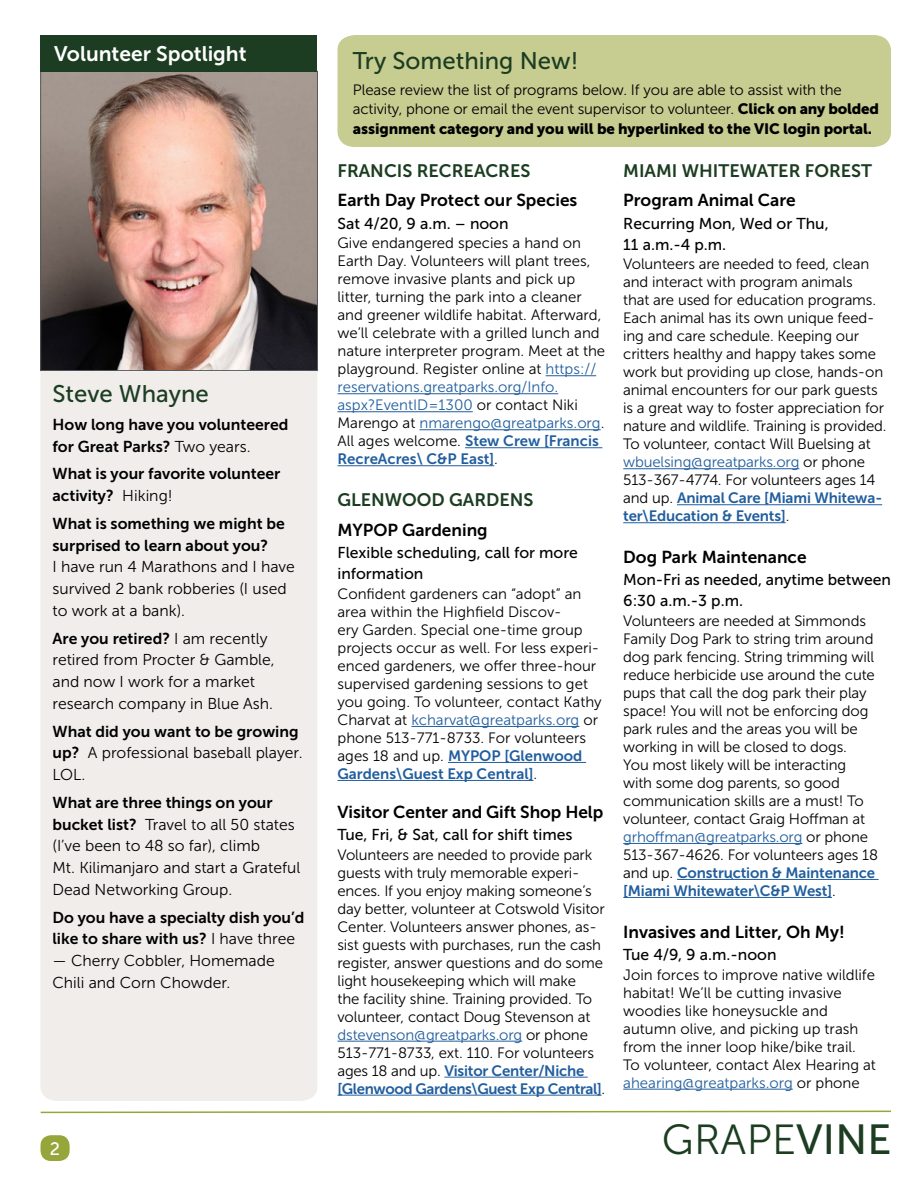
<style>
.page{position:relative;width:918px;height:1188px;background:#fff}
.page>*{position:absolute;margin:0;border:0;box-sizing:border-box;transform-origin:0 0}
.t1{font:42px "Museo Sans 300";letter-spacing:.005em;color:#1c3d21}
.t2{font:24px "Museo Sans 500";color:#1c3d21}
.t3{font:21px "Museo Sans 700";color:#fff}
.t4{font:18px "Museo Sans 700";color:#1c3d21}
.t5{font:18px "Museo Sans 500";color:#fff}
.t6{font:17.25px "Museo Sans 700";color:#000}
.t7{font:15.75px/21.8px "Museo Sans 300";color:#000}
.t8{font:15.75px/21.8px "Museo Sans 700";color:#000}
.t9{font:15.75px/21px "Museo Sans 500";color:#000}
.t10{font:15px/18px "Museo Sans 300";letter-spacing:-.01em;color:#000}
.t11{font:15px/18px "Museo Sans 700";letter-spacing:-.01em;color:#215e9e}
.t12{font:15px "Museo Sans 900";letter-spacing:-.01em;color:#000}
.t13{font:12px "Museo Sans 500";color:#0366b0}
.s1{font-family:"Museo Sans 300"}
.s2{font-family:"Museo Sans 700"}
.s3{font-family:"Museo Sans 900"}
.s4{color:#215e9e}
.s5{font-family:"Museo Sans 300";color:#000}
.s6{font-family:"Museo Sans 500"}
</style>
<div class="page">
<img style="left:42px;top:73px;width:274px;height:296px">
<div style="left:40px;top:71px;width:278px;height:300px;border:1px solid #58595b"></div>
<div style="left:40px;top:1135px;width:30px;height:26px;background:#96a63b;border-radius:10px"></div>
<svg style="left:40px;top:1110px;width:851px;height:4px"></svg>
<div style="left:40px;top:372px;width:277px;height:729px;background:#f0edeb"></div>
<div style="left:40px;top:35px;width:277px;height:36px;background:#1c3d21"></div>
<div style="left:338px;top:35px;width:553px;height:112px;background:#c7cc91"></div>
<hr style="left:546px;top:375px;width:50px;height:1px;background:#215e9e">
<hr style="left:338px;top:393px;width:220px;height:1px;background:#215e9e">
<hr style="left:338px;top:411px;width:135px;height:1px;background:#215e9e">
<hr style="left:419px;top:429px;width:182px;height:1px;background:#215e9e">
<hr style="left:465px;top:447px;width:137px;height:1px;background:#215e9e">
<hr style="left:338px;top:465px;width:156px;height:1px;background:#215e9e">
<hr style="left:411px;top:726px;width:168px;height:1px;background:#215e9e">
<hr style="left:448px;top:762px;width:138px;height:1px;background:#215e9e">
<hr style="left:338px;top:780px;width:195px;height:1px;background:#215e9e">
<hr style="left:338px;top:1041px;width:184px;height:1px;background:#215e9e">
<hr style="left:444px;top:1077px;width:144px;height:1px;background:#215e9e">
<hr style="left:338px;top:1095px;width:264px;height:1px;background:#215e9e">
<hr style="left:623px;top:468px;width:176px;height:1px;background:#215e9e">
<hr style="left:677px;top:504px;width:205px;height:1px;background:#215e9e">
<hr style="left:623px;top:522px;width:163px;height:1px;background:#215e9e">
<hr style="left:623px;top:843px;width:179px;height:1px;background:#215e9e">
<hr style="left:677px;top:879px;width:202px;height:1px;background:#215e9e">
<hr style="left:623px;top:897px;width:209px;height:1px;background:#215e9e">
<hr style="left:623px;top:1089px;width:170px;height:1px;background:#215e9e">
<h3 class="t3" style="left:54px;top:42px;width:194px">Volunteer Spotlight</h3>
<h2 class="t2" style="left:52px;top:381px;width:158px">Steve Whayne</h2>
<p class="t8" style="left:52px;top:413px;width:237px">How long have you volunteered for Great Parks? <span class="s1">Two years.</span></p>
<p class="t8" style="left:52px;top:463px;width:229px">What is your favorite volunteer activity? <span class="s1">Hiking!</span></p>
<p class="t8" style="left:52px;top:512px;width:234px">What is something we might be surprised to learn about you?</p>
<p class="t7" style="left:52px;top:556px;width:244px">I have run 4 Marathons and I have survived 2 bank robberies (I used to work at a bank).</p>
<p class="t8" style="left:52px;top:627px;width:217px">Are you retired? <span class="s1">I am recently</span></p>
<p class="t7" style="left:52px;top:649px;width:224px">retired from Procter &amp; Gamble, and now I work for a market research company in Blue Ash.</p>
<p class="t8" style="left:52px;top:720px;width:248px">What did you want to be growing</p>
<p class="t7" style="left:52px;top:742px;width:252px"><span class="s2">up?</span> A professional baseball player.<br>LOL.</p>
<p class="t8" style="left:52px;top:791px;width:222px">What are three things on your</p>
<p class="t7" style="left:52px;top:813px;width:249px"><span class="s2">bucket list?</span> Travel to all 50 states (I’ve been to 48 so far), climb<br>Mt. Kilimanjaro and start a Grateful<br>Dead Networking Group.</p>
<p class="t8" style="left:52px;top:906px;width:254px">Do you have a specialty dish you’d like to share with us? <span class="s1">I have three</span></p>
<p class="t7" style="left:52px;top:950px;width:224px">— Cherry Cobbler, Homemade<br>Chili and Corn Chowder.</p>
<p class="t5" style="left:50px;top:1139px;width:12px">2</p>
<h2 class="t2" style="left:353px;top:48px;width:227px">Try Something New!</h2>
<p class="t10" style="left:353px;top:80px;width:528px;line-height:19.5px">Please review the list of programs below. If you are able to assist with the activity, phone or email the event supervisor to volunteer. <span class="s3">Click on any bolded</span></p>
<p class="t12" style="left:353px;top:120px;width:521px">assignment category and you will be hyperlinked to the VIC login portal.</p>
<p class="t4" style="left:338px;top:160px;width:194px">FRANCIS RECREACRES</p>
<p class="t6" style="left:338px;top:191px;width:241px">Earth Day Protect our Species</p>
<p class="t9" style="left:338px;top:213px;width:173px">Sat 4/20, 9 a.m. – noon</p>
<p class="t10" style="left:338px;top:234px;width:269px">Give endangered species a hand on Earth Day. Volunteers will plant trees, remove invasive plants and pick up litter, turning the park into a cleaner and greener wildlife habitat. Afterward, we’ll celebrate with a grilled lunch and nature interpreter program. Meet at the playground. Register online at <span class="s4">https:// reservations.greatparks.org/Info. aspx?EventID=1300</span> or contact Niki Marengo at <span class="s4">nmarengo@greatparks.org</span>.</p>
<p class="t11" style="left:338px;top:432px;width:263px"><span class="s5">All ages welcome.</span> Stew Crew [Francis<br>RecreAcres\ C&amp;P East]<span class="s5">.</span></p>
<p class="t4" style="left:338px;top:490px;width:198px">GLENWOOD GARDENS</p>
<p class="t6" style="left:338px;top:520px;width:152px">MYPOP Gardening</p>
<p class="t9" style="left:338px;top:543px;width:242px">Flexible scheduling, call for more information</p>
<p class="t10" style="left:338px;top:585px;width:266px">Confident gardeners can “adopt” an area within the Highfield Discov-<br>ery Garden. Special one-time group projects occur as well. For less experi&shy;enced gardeners, we offer three-hour supervised gardening sessions to get you going. To volunteer, contact Kathy Charvat at <span class="s4">kcharvat@greatparks.org</span> or phone 513-771-8733. For volunteers</p>
<p class="t11" style="left:338px;top:747px;width:246px"><span class="s5">ages 18 and up.</span> MYPOP [Glenwood<br>Gardens\Guest Exp Central]<span class="s5">.</span></p>
<p class="t6" style="left:338px;top:802px;width:267px">Visitor Center and Gift Shop Help</p>
<p class="t9" style="left:338px;top:824px;width:237px">Tue, Fri, &amp; Sat, call for shift times</p>
<p class="t10" style="left:338px;top:846px;width:269px">Volunteers are needed to provide park guests with truly memorable experi&shy;ences. If you enjoy making someone’s day better, volunteer at Cotswold Visitor Center. Volunteers answer phones, as&shy;sist guests with purchases, run the cash register, answer questions and do some light housekeeping which will make<br>the facility shine. Training provided. To volunteer, contact Doug Stevenson at <span class="s4">dstevenson@greatparks.org</span> or phone 513-771-8733, ext. 110. For volunteers</p>
<p class="t11" style="left:338px;top:1061px;width:269px"><span class="s5">ages 18 and up.</span> Visitor Center/Niche [Glenwood Gardens\Guest Exp Central]<span class="s5">.</span></p>
<p class="t4" style="left:623px;top:160px;width:250px">MIAMI WHITEWATER FOREST</p>
<p class="t6" style="left:623px;top:191px;width:174px">Program Animal Care</p>
<p class="t9" style="left:623px;top:213px;width:207px">Recurring Mon, Wed or Thu,<br>11 a.m.-4 p.m.</p>
<p class="t10" style="left:623px;top:255px;width:265px">Volunteers are needed to feed, clean and interact with program animals<br>that are used for education programs.<br>Each animal has its own unique feed&shy;ing and care schedule. Keeping our critters healthy and happy takes some work but providing up close, hands-on animal encounters for our park guests is a great way to foster appreciation for nature and wildlife. Training is provided.<br>To volunteer, contact Will Buelsing at <span class="s4">wbuelsing@greatparks.org</span> or phone 513-367-4774. For volunteers ages 14</p>
<p class="t11" style="left:623px;top:489px;width:260px"><span class="s5">and up.</span> Animal Care [Miami Whitewa&shy;ter\Education &amp; Events]<span class="s5">.</span></p>
<p class="t6" style="left:623px;top:547px;width:185px">Dog Park Maintenance</p>
<p class="t9" style="left:623px;top:570px;width:269px">Mon-Fri as needed, anytime between<br>6:30 a.m.-3 p.m.</p>
<p class="t10" style="left:623px;top:612px;width:256px">Volunteers are needed at Simmonds Family Dog Park to string trim around dog park fencing. String trimming will reduce herbicide use around the cute pups that call the dog park their play space! You will not be enforcing dog park rules and the areas you will be working in will be closed to dogs.<br>You most likely will be interacting with some dog parents, so good communication skills are a must! To volunteer, contact Graig Hoffman at <span class="s4">grhoffman@greatparks.org</span> or phone 513-367-4626. For volunteers ages 18</p>
<p class="t11" style="left:623px;top:864px;width:254px"><span class="s5">and up.</span> Construction &amp; Maintenance [Miami Whitewater\C&amp;P West]<span class="s5">.</span></p>
<p class="t6" style="left:623px;top:922px;width:223px">Invasives and Litter, Oh My!</p>
<p class="t9" style="left:623px;top:944px;width:155px">Tue 4/9, 9 a.m.-noon</p>
<p class="t10" style="left:623px;top:966px;width:254px">Join forces to improve native wildlife habitat! We’ll be cutting invasive woodies like honeysuckle and autumn olive, and picking up trash from the inner loop hike/bike trail.<br>To volunteer, contact Alex Hearing at <span class="s4">ahearing@greatparks.org</span> or phone</p>
<p class="t13" style="left:731px;top:868px;width:5px">.</p>
<h1 class="t1" style="left:662px;top:1116px;width:231px">GRAPE<span class="s6">VINE</span></h1>
</div>
